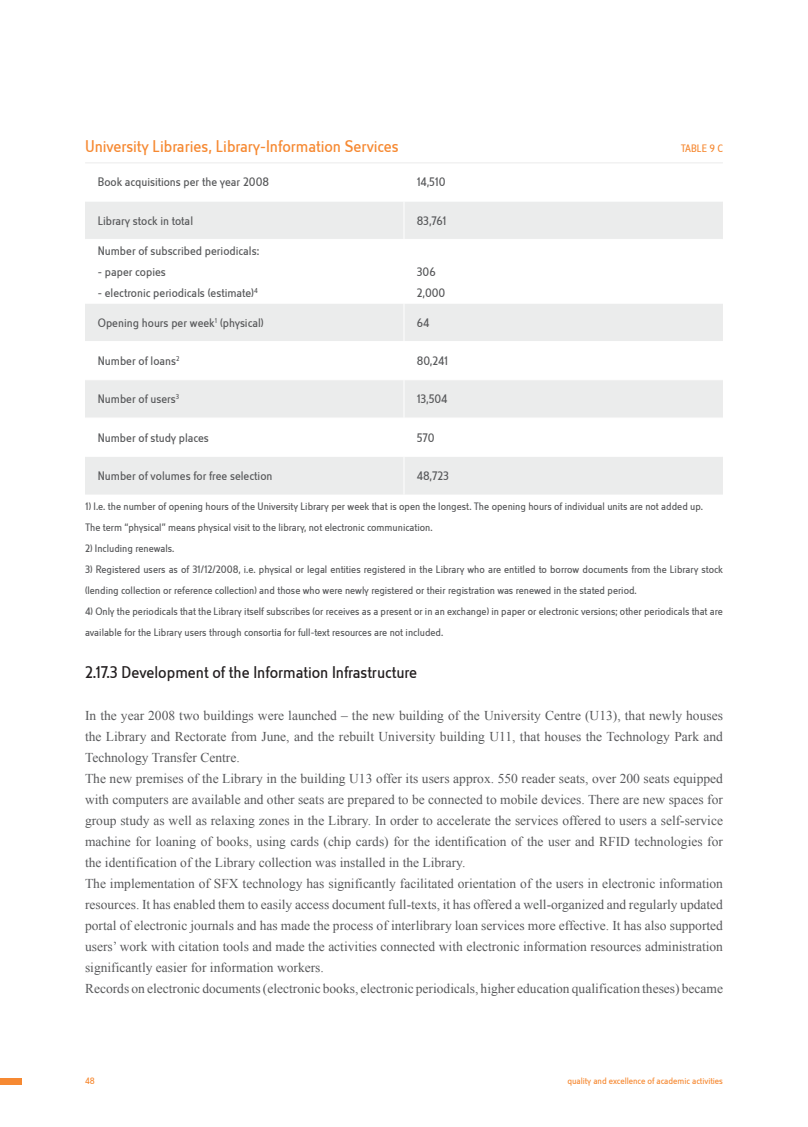
<style>
.page{position:relative;width:808px;height:1127px;background:#fff}
.page>*{position:absolute;margin:0;border:0;box-sizing:border-box;transform-origin:0 0}
.t1{font:16.5px "Berlin CE";letter-spacing:-.005em;color:#f68932}
.t2{font:16.5px "Berlin CE";letter-spacing:-.005em;color:#231f20}
.t3{font:13.5px/21px "Times New Roman";color:#58595b}
.t4{font:12px/21px "Berlin CE";color:#58595b}
.t5{font:10.5px/21px "Berlin CE";color:#58595b}
.t6{font:10.5px "Berlin CE";color:#f68932}
.t7{font:9px "Berlin CE";color:#f68932}
</style>
<div class="page">
<div style="left:0;top:1078px;width:21px;height:6px;background:#f68932"></div>
<svg style="left:85px;top:202px;width:638px;height:292px;fill:#ebecec"></svg>
<hr style="left:404px;top:201px;width:1px;height:38px;background:#fff">
<hr style="left:85px;top:239px;width:638px;height:1px;background:#fff">
<hr style="left:404px;top:240px;width:1px;height:63px;background:#fff">
<hr style="left:85px;top:303px;width:638px;height:1px;background:#fff">
<hr style="left:404px;top:304px;width:1px;height:37px;background:#fff">
<hr style="left:85px;top:341px;width:638px;height:1px;background:#fff">
<hr style="left:404px;top:342px;width:1px;height:37px;background:#fff">
<hr style="left:85px;top:379px;width:638px;height:1px;background:#fff">
<hr style="left:404px;top:380px;width:1px;height:38px;background:#fff">
<hr style="left:85px;top:418px;width:638px;height:1px;background:#fff">
<hr style="left:404px;top:418px;width:1px;height:38px;background:#fff">
<hr style="left:85px;top:456px;width:638px;height:1px;background:#fff">
<hr style="left:404px;top:457px;width:1px;height:37px;background:#fff">
<hr style="left:85px;top:162px;width:638px;height:1px;background:#ebecec">
<p class="t1" style="left:85px;top:137px;width:315px">University Libraries, Library-Information Services</p>
<p class="t6" style="left:681px;top:143px;width:44px">TABLE 9 C</p>
<p class="t4" style="left:98px;top:172px;width:173px">Book acquisitions per the year 2008</p>
<p class="t4" style="left:417px;top:172px;width:30px">14,510</p>
<p class="t4" style="left:98px;top:210px;width:97px">Library stock in total</p>
<p class="t4" style="left:417px;top:210px;width:31px">83,761</p>
<p class="t4" style="left:98px;top:240px;width:163px">Number of subscribed periodicals:</p>
<p class="t4" style="left:98px;top:261px;width:70px">- paper copies</p>
<p class="t4" style="left:98px;top:282px;width:161px">- electronic periodicals (estimate)<sup>4</sup></p>
<p class="t4" style="left:417px;top:261px;width:30px">306<br>2,000</p>
<p class="t4" style="left:98px;top:312px;width:167px">Opening hours per week<sup>1</sup> (physical)</p>
<p class="t4" style="left:417px;top:312px;width:14px">64</p>
<p class="t4" style="left:98px;top:350px;width:83px">Number of loans<sup>2</sup></p>
<p class="t4" style="left:417px;top:350px;width:33px">80,241</p>
<p class="t4" style="left:98px;top:388px;width:83px">Number of users<sup>3</sup></p>
<p class="t4" style="left:417px;top:388px;width:32px">13,504</p>
<p class="t4" style="left:98px;top:427px;width:113px">Number of study places</p>
<p class="t4" style="left:417px;top:427px;width:19px">570</p>
<p class="t4" style="left:98px;top:465px;width:176px">Number of volumes for free selection</p>
<p class="t4" style="left:417px;top:465px;width:34px">48,723</p>
<p class="t5" style="left:85px;top:495px;width:619px">1) I.e. the number of opening hours of the University Library per week that is open the longest. The opening hours of individual units are not added up.<br>The term “physical” means physical visit to the library, not electronic communication.</p>
<p class="t5" style="left:85px;top:537px;width:91px">2) Including renewals.</p>
<p class="t5" style="left:85px;top:558px;width:639px">3) Registered users as of 31/12/2008, i.e. physical or legal entities registered in the Library who are entitled to borrow documents from the Library stock (lending collection or reference collection) and those who were newly registered or their registration was renewed in the stated period.</p>
<p class="t5" style="left:85px;top:600px;width:639px">4) Only the periodicals that the Library itself subscribes (or receives as a present or in an exchange) in paper or electronic versions; other periodicals that are available for the Library users through consortia for full-text resources are not included.</p>
<p class="t2" style="left:85px;top:663px;width:334px">2.17.3 Development of the Information Infrastructure</p>
<p class="t3" style="left:85px;top:704px;width:639px">In the year 2008 two buildings were launched – the new building of the University Centre (U13), that newly houses the Library and Rectorate from June, and the rebuilt University building U11, that houses the Technology Park and Technology Transfer Centre.<br>The new premises of the Library in the building U13 offer its users approx. 550 reader seats, over 200 seats equipped with computers are available and other seats are prepared to be connected to mobile devices. There are new spaces for group study as well as relaxing zones in the Library. In order to accelerate the services offered to users a self-service machine for loaning of books, using cards (chip cards) for the identification of the user and RFID technologies for the identification of the Library collection was installed in the Library.<br>The implementation of SFX technology has significantly facilitated orientation of the users in electronic information resources. It has enabled them to easily access document full-texts, it has offered a well-organized and regularly updated portal of electronic journals and has made the process of interlibrary loan services more effective. It has also supported users’ work with citation tools and made the activities connected with electronic information resources administration significantly easier for information workers.<br>Records on electronic documents (electronic books, electronic periodicals, higher education qualification theses) became</p>
<p class="t7" style="left:85px;top:1076px;width:11px">48</p>
<p class="t7" style="left:567px;top:1076px;width:157px">quality and excellence of academic activities</p>
</div>
